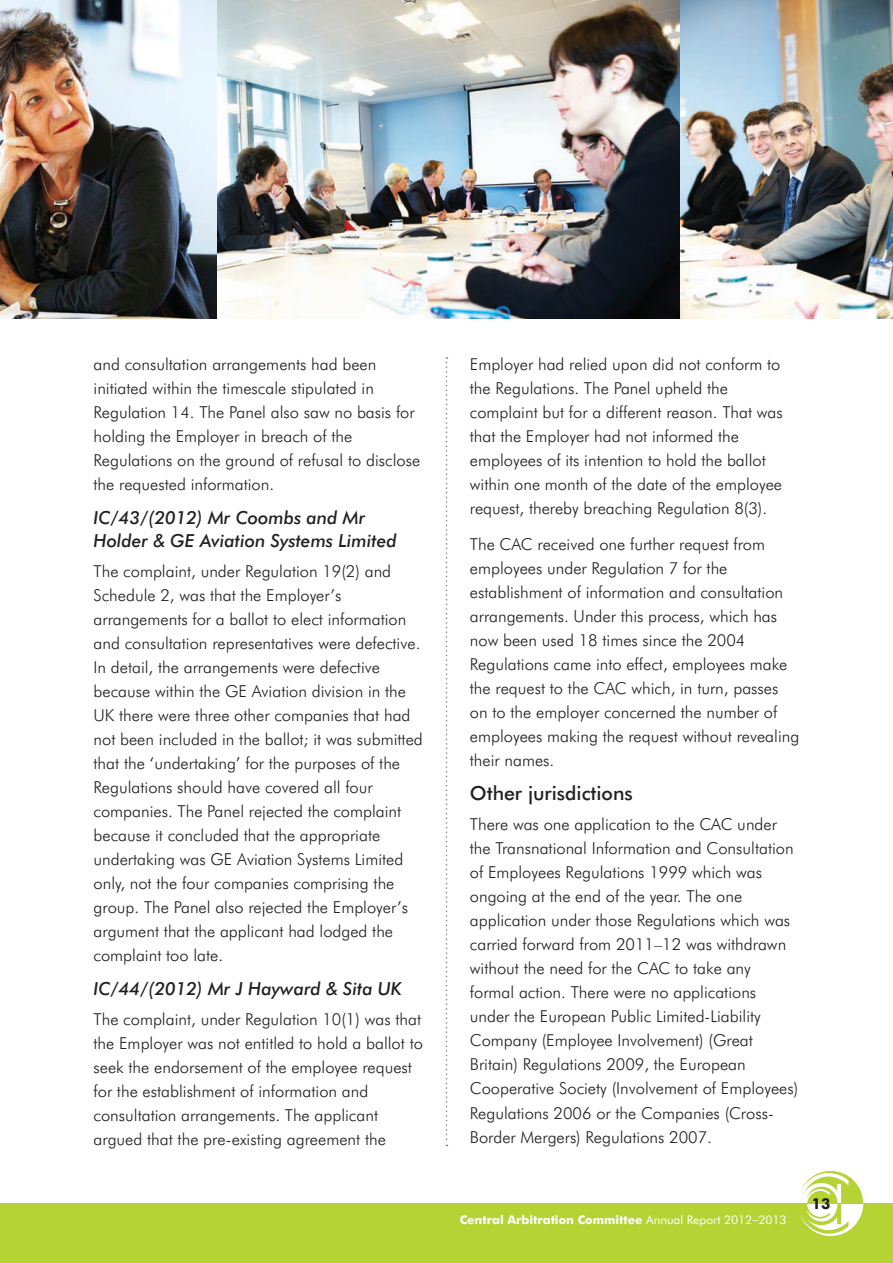
<style>
.page{position:relative;width:893px;height:1263px;background:#fff}
.page>*{position:absolute;margin:0;border:0;box-sizing:border-box;transform-origin:0 0}
.t1{font:500 19.5px "Futura BT";color:#231f20}
.t2{font:italic 500 18px/22.5px "Futura BT";color:#231f20}
.t3{font:300 16.5px/24px "Futura BT";color:#231f20}
.t4{font:700 15px "Futura BT";color:#231f20}
.t5{font:700 12px "Futura BT";color:#fff}
.s1{font-weight:400}
</style>
<div class="page">
<div style="left:0;top:1203px;width:893px;height:60px;background:#b5d334"></div>
<svg style="left:800px;top:1171px;width:63px;height:65px"></svg>
<svg style="left:446px;top:357px;width:1px;height:789px"></svg>
<img style="left:217px;top:0;width:463px;height:319px">
<img style="left:0;top:0;width:217px;height:319px">
<img style="left:680px;top:0;width:213px;height:319px">
<p class="t3" style="left:94px;top:352px;width:328px">and consultation arrangements had been initiated within the timescale stipulated in Regulation 14. The Panel also saw no basis for holding the Employer in breach of the Regulations on the ground of refusal to disclose the requested information.</p>
<p class="t2" style="left:94px;top:506px;width:305px">IC/43/(2012) Mr Coombs and Mr<br>Holder &amp; GE Aviation Systems Limited</p>
<p class="t3" style="left:94px;top:559px;width:331px">The complaint, under Regulation 19(2) and Schedule 2, was that the Employer’s arrangements for a ballot to elect information and consultation representatives were defective.<br>In detail, the arrangements were defective because within the GE Aviation division in the UK there were three other companies that had not been included in the ballot; it was submitted that the ‘undertaking’ for the purposes of the Regulations should have covered all four companies. The Panel rejected the complaint because it concluded that the appropriate undertaking was GE Aviation Systems Limited only, not the four companies comprising the group. The Panel also rejected the Employer’s argument that the applicant had lodged the complaint too late.</p>
<p class="t2" style="left:94px;top:977px;width:310px">IC/44/(2012) Mr J Hayward &amp; Sita UK</p>
<p class="t3" style="left:94px;top:1007px;width:331px">The complaint, under Regulation 10(1) was that the Employer was not entitled to hold a ballot to seek the endorsement of the employee request for the establishment of information and consultation arrangements. The applicant argued that the pre-existing agreement the</p>
<p class="t3" style="left:470px;top:352px;width:314px">Employer had relied upon did not conform to the Regulations. The Panel upheld the complaint but for a different reason. That was that the Employer had not informed the employees of its intention to hold the ballot within one month of the date of the employee request, thereby breaching Regulation 8(3).</p>
<p class="t3" style="left:470px;top:532px;width:331px">The CAC received one further request from employees under Regulation 7 for the establishment of information and consultation arrangements. Under this process, which has now been used 18 times since the 2004<br>Regulations came into effect, employees make the request to the CAC which, in turn, passes on to the employer concerned the number of employees making the request without revealing their names.</p>
<p class="t1" style="left:470px;top:781px;width:164px">Other jurisdictions</p>
<p class="t3" style="left:470px;top:812px;width:330px">There was one application to the CAC under the Transnational Information and Consultation of Employees Regulations 1999 which was ongoing at the end of the year. The one application under those Regulations which was carried forward from 2011–12 was withdrawn without the need for the CAC to take any formal action. There were no applications under the European Public Limited-Liability Company (Employee Involvement) (Great Britain) Regulations 2009, the European Cooperative Society (Involvement of Employees)<br>Regulations 2006 or the Companies (Cross-Border Mergers) Regulations 2007.</p>
<p class="t5" style="left:460px;top:1213px;width:328px">Central Arbitration Committee <span class="s1">Annual Report 2012–2013</span></p>
<p class="t4" style="left:812px;top:1194px;width:20px">13</p>
</div>
